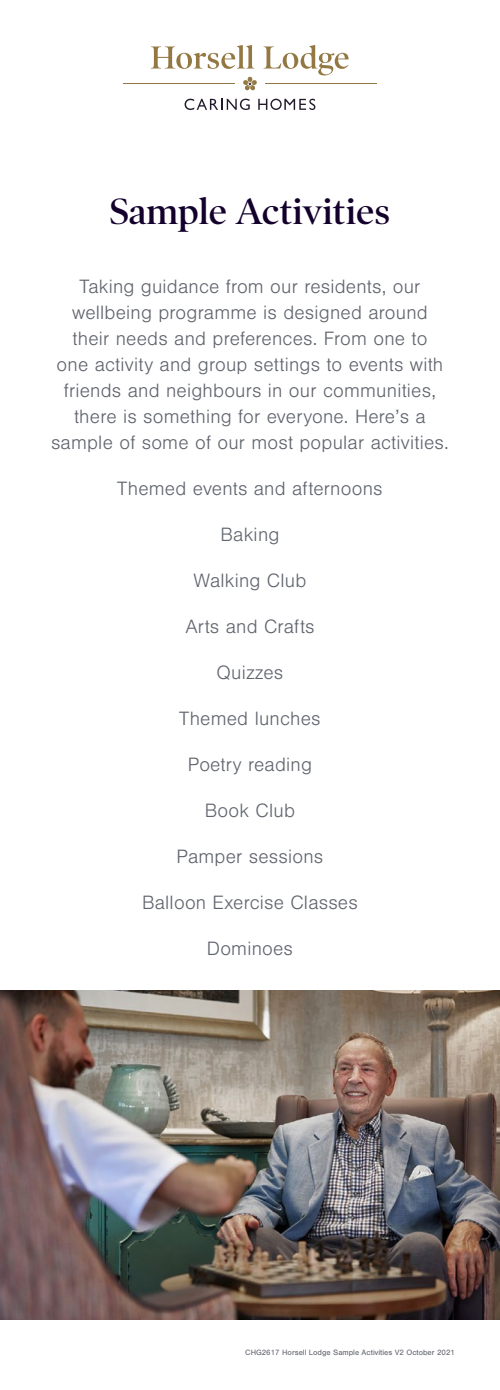
<style>
.page{position:relative;width:500px;height:1390px;background:#fff}
.page>*{position:absolute;margin:0;border:0;box-sizing:border-box;transform-origin:0 0}
.t1{font:600 37px "Poynter OS Disp";color:#13002c}
.t2{font:300 20px/26px "Nimbus San";letter-spacing:.01em;color:#60646d;text-align:center}
.t3{font:8px "Nimbus San";color:#60646d}
</style>
<div class="page">
<svg style="left:151px;top:45px;width:103px;height:24px"></svg>
<svg style="left:264px;top:45px;width:85px;height:30px"></svg>
<svg style="left:185px;top:99px;width:65px;height:11px"></svg>
<svg style="left:258px;top:99px;width:57px;height:11px"></svg>
<hr style="left:265px;top:84px;width:112px;height:1px;background:#937843">
<hr style="left:123px;top:84px;width:112px;height:1px;background:#937843">
<svg style="left:243px;top:77px;width:14px;height:13px"></svg>
<img style="left:0;top:990px;width:500px;height:330px">
<h1 class="t1" style="left:110px;top:190px;width:282px">Sample Activities</h1>
<p class="t2" style="left:51px;top:274px;width:399px">Taking guidance from our residents, our wellbeing programme is designed around<br>their needs and preferences. From one to<br>one activity and group settings to events with friends and neighbours in our communities, there is something for everyone. Here’s a sample of some of our most popular activities.</p>
<p class="t2" style="left:117px;top:476px;width:267px">Themed events and afternoons</p>
<p class="t2" style="left:221px;top:522px;width:60px">Baking</p>
<p class="t2" style="left:194px;top:568px;width:114px">Walking Club</p>
<p class="t2" style="left:185px;top:614px;width:131px">Arts and Crafts</p>
<p class="t2" style="left:217px;top:660px;width:68px">Quizzes</p>
<p class="t2" style="left:179px;top:706px;width:143px">Themed lunches</p>
<p class="t2" style="left:188px;top:752px;width:126px">Poetry reading</p>
<p class="t2" style="left:205px;top:798px;width:92px">Book Club</p>
<p class="t2" style="left:177px;top:844px;width:148px">Pamper sessions</p>
<p class="t2" style="left:142px;top:890px;width:217px">Balloon Exercise Classes</p>
<p class="t2" style="left:207px;top:936px;width:88px">Dominoes</p>
<p class="t3" style="left:245px;top:1348px;width:211px">CHG2617 Horsell Lodge Sample Activities V2 October 2021</p>
</div>
